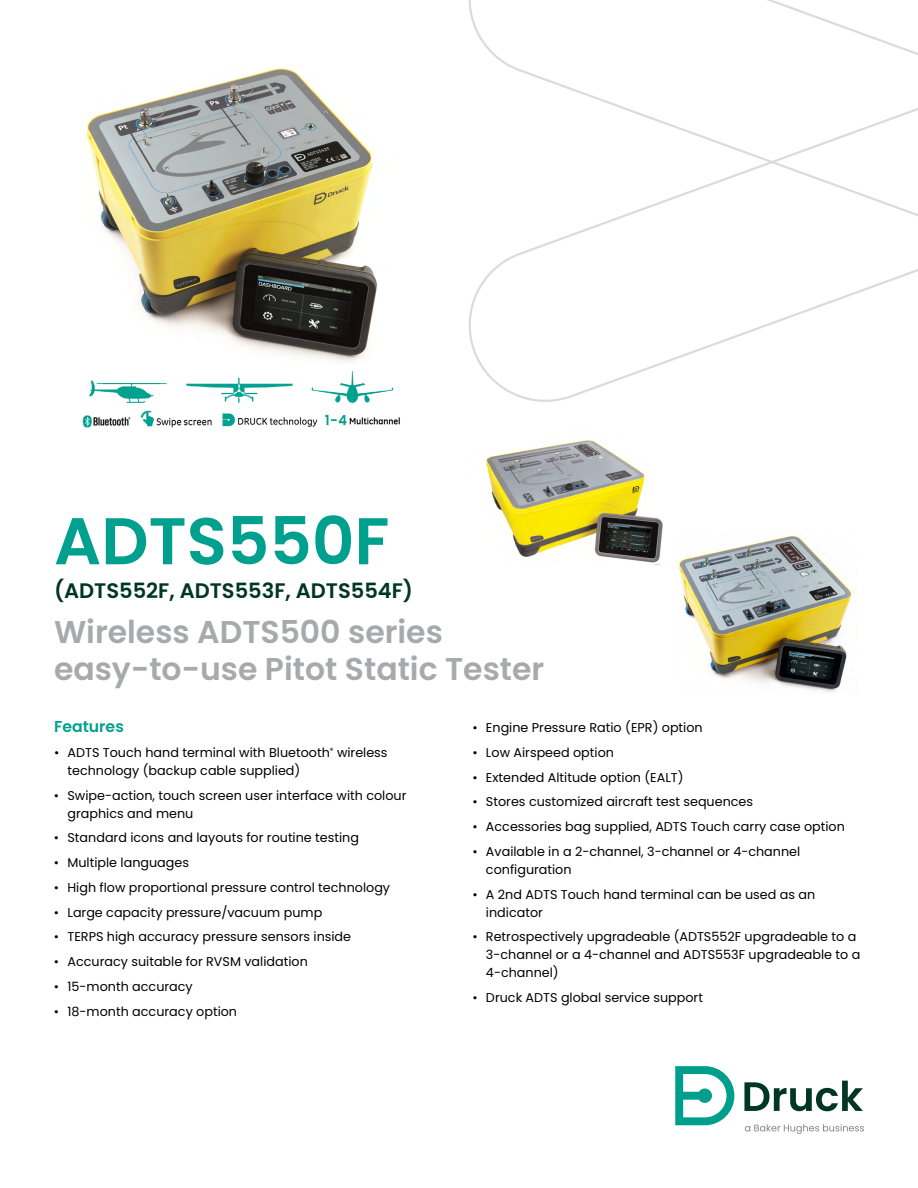
<style>
.page{position:relative;width:918px;height:1188px;background:#fff}
.page>*{position:absolute;margin:0;border:0;box-sizing:border-box;transform-origin:0 0}
.t1{font:600 66px "Poppins";color:#00a08e}
.t2{font:600 31.5px/37.8px "Poppins";color:#a7a9ac}
.t3{font:600 21px "Poppins";color:#003525}
.t4{font:600 15.75px "Poppins";color:#00a08e}
.t5{font:12.75px/18px "Poppins";color:#000}
</style>
<div class="page">
<img style="left:86px;top:68px;width:291px;height:294px">
<img style="left:678px;top:535px;width:174px;height:157px">
<img style="left:486px;top:440px;width:177px;height:123px">
<svg style="left:468px;top:0;width:450px;height:402px"></svg>
<img style="left:82px;top:371px;width:318px;height:57px">
<svg style="left:675px;top:1066px;width:59px;height:59px"></svg>
<svg style="left:744px;top:1081px;width:119px;height:30px"></svg>
<svg style="left:745px;top:1124px;width:119px;height:10px"></svg>
<h1 class="t1" style="left:54px;top:503px;width:337px">ADTS550F</h1>
<h3 class="t3" style="left:54px;top:579px;width:361px">(ADTS552F, ADTS553F, ADTS554F)</h3>
<h2 class="t2" style="left:54px;top:613px;width:492px">Wireless ADTS500 series easy-to-use Pitot Static Tester</h2>
<p class="t4" style="left:54px;top:718px;width:71px">Features</p>
<p class="t5" style="left:67px;top:744px;width:322px;text-indent:-13px">• ADTS Touch hand terminal with Bluetooth<sup>®</sup> wireless technology (backup cable supplied)</p>
<p class="t5" style="left:67px;top:786px;width:341px;text-indent:-14px">• Swipe-action, touch screen user interface with colour graphics and menu</p>
<p class="t5" style="left:54px;top:829px;width:307px">• Standard icons and layouts for routine testing</p>
<p class="t5" style="left:54px;top:854px;width:137px">• Multiple languages</p>
<p class="t5" style="left:54px;top:878px;width:338px">• High flow proportional pressure control technology</p>
<p class="t5" style="left:54px;top:903px;width:270px">• Large capacity pressure/vacuum pump</p>
<p class="t5" style="left:54px;top:928px;width:299px">• TERPS high accuracy pressure sensors inside</p>
<p class="t5" style="left:54px;top:953px;width:255px">• Accuracy suitable for RVSM validation</p>
<p class="t5" style="left:54px;top:977px;width:140px">• 15-month accuracy</p>
<p class="t5" style="left:54px;top:1002px;width:185px">• 18-month accuracy option</p>
<p class="t5" style="left:472px;top:719px;width:232px">• Engine Pressure Ratio (EPR) option</p>
<p class="t5" style="left:472px;top:743px;width:143px">• Low Airspeed option</p>
<p class="t5" style="left:472px;top:768px;width:213px">• Extended Altitude option (EALT)</p>
<p class="t5" style="left:472px;top:793px;width:282px">• Stores customized aircraft test sequences</p>
<p class="t5" style="left:472px;top:818px;width:374px">• Accessories bag supplied, ADTS Touch carry case option</p>
<p class="t5" style="left:486px;top:842px;width:316px;text-indent:-14px">• Available in a 2-channel, 3-channel or 4-channel configuration</p>
<p class="t5" style="left:486px;top:885px;width:331px;text-indent:-14px">• A 2nd ADTS Touch hand terminal can be used as an indicator</p>
<p class="t5" style="left:486px;top:928px;width:376px;text-indent:-14px">• Retrospectively upgradeable (ADTS552F upgradeable to a<br>3-channel or a 4-channel and ADTS553F upgradeable to a<br>4-channel)</p>
<p class="t5" style="left:472px;top:989px;width:232px">• Druck ADTS global service support</p>
</div>
